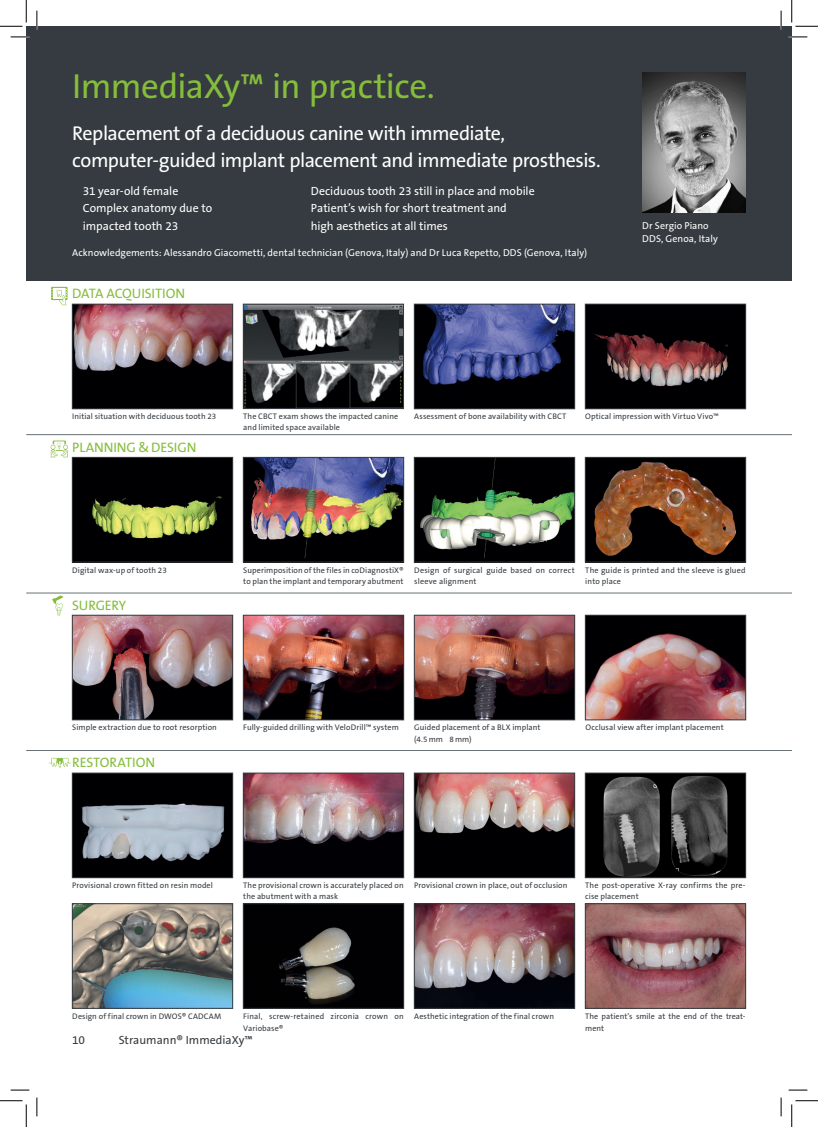
<style>
.page{position:relative;width:818px;height:1127px;background:#fff}
.page>*{position:absolute;margin:0;border:0;box-sizing:border-box;transform-origin:0 0}
.t1{font:35px "The Sans B5 Plain";letter-spacing:-.015em;color:#85bd3b}
.Lead{font:20px/27.5px "The Sans B5 Plain";letter-spacing:-.025em;color:#fff}
.Copy_Title{font:13.75px "The Sans B5 Plain";letter-spacing:-.01em;color:#85bd3b}
.t2{font:11.88px/17.5px "The Sans B5 Plain";letter-spacing:-.005em;color:#fff}
.t3{font:11.88px "The Sans B5 Plain";color:#353b40}
.Quote_Description{font:10px/13.8px "The Sans B5 Plain";letter-spacing:.005em;color:#fff}
.t4{font:8.12px/11.2px "The Sans B5 Plain";letter-spacing:.01em;color:#353b40}
</style>
<div class="page">
<div style="left:26px;top:26px;width:766px;height:254px;background:#353b40"></div>
<img style="left:642px;top:72px;width:104px;height:140px">
<svg style="left:51px;top:287px;width:17px;height:18px"></svg>
<svg style="left:50px;top:440px;width:18px;height:17px"></svg>
<svg style="left:52px;top:595px;width:11px;height:20px"></svg>
<svg style="left:49px;top:757px;width:22px;height:10px"></svg>
<img style="left:74px;top:459px;width:157px;height:101px">
<div style="left:72px;top:457px;width:161px;height:105px;border:1px solid #353b40"></div>
<img style="left:245px;top:459px;width:157px;height:101px">
<div style="left:243px;top:457px;width:161px;height:105px;border:1px solid #353b40"></div>
<img style="left:416px;top:459px;width:157px;height:101px">
<div style="left:414px;top:457px;width:161px;height:105px;border:1px solid #353b40"></div>
<img style="left:587px;top:459px;width:157px;height:101px">
<div style="left:585px;top:457px;width:161px;height:105px;border:1px solid #353b40"></div>
<img style="left:74px;top:616px;width:157px;height:102px">
<div style="left:72px;top:614px;width:161px;height:106px;border:1px solid #353b40"></div>
<img style="left:245px;top:616px;width:157px;height:102px">
<div style="left:243px;top:614px;width:161px;height:106px;border:1px solid #353b40"></div>
<img style="left:416px;top:616px;width:157px;height:102px">
<div style="left:414px;top:614px;width:161px;height:106px;border:1px solid #353b40"></div>
<img style="left:74px;top:774px;width:157px;height:101px">
<div style="left:72px;top:772px;width:161px;height:105px;border:1px solid #353b40"></div>
<img style="left:245px;top:774px;width:157px;height:101px">
<div style="left:243px;top:772px;width:161px;height:105px;border:1px solid #353b40"></div>
<img style="left:416px;top:774px;width:157px;height:101px">
<div style="left:414px;top:772px;width:161px;height:105px;border:1px solid #353b40"></div>
<img style="left:74px;top:905px;width:157px;height:101px">
<div style="left:72px;top:903px;width:161px;height:105px;border:1px solid #353b40"></div>
<img style="left:587px;top:905px;width:157px;height:101px">
<div style="left:585px;top:903px;width:161px;height:105px;border:1px solid #353b40"></div>
<img style="left:245px;top:905px;width:157px;height:101px">
<div style="left:243px;top:903px;width:161px;height:105px;border:1px solid #353b40"></div>
<img style="left:416px;top:905px;width:157px;height:101px">
<div style="left:414px;top:903px;width:161px;height:105px;border:1px solid #353b40"></div>
<img style="left:74px;top:306px;width:157px;height:101px">
<div style="left:72px;top:304px;width:161px;height:105px;border:1px solid #353b40"></div>
<img style="left:416px;top:306px;width:157px;height:101px">
<div style="left:414px;top:304px;width:161px;height:105px;border:1px solid #353b40"></div>
<img style="left:587px;top:306px;width:157px;height:101px">
<div style="left:585px;top:304px;width:161px;height:105px;border:1px solid #353b40"></div>
<img style="left:245px;top:306px;width:157px;height:101px">
<img style="left:587px;top:774px;width:157px;height:101px">
<div style="left:585px;top:772px;width:161px;height:105px;border:1px solid #353b40"></div>
<div style="left:243px;top:304px;width:161px;height:105px;border:1px solid #353b40"></div>
<img style="left:587px;top:616px;width:157px;height:102px">
<div style="left:585px;top:614px;width:161px;height:106px;border:1px solid #353b40"></div>
<hr style="left:26px;top:434px;width:766px;height:1px;background:#687176">
<hr style="left:26px;top:592px;width:766px;height:1px;background:#687176">
<hr style="left:26px;top:750px;width:766px;height:1px;background:#687176">
<svg style="left:11px;top:36px;width:18px;height:2px"></svg>
<svg style="left:788px;top:36px;width:19px;height:2px"></svg>
<svg style="left:11px;top:1089px;width:18px;height:1px"></svg>
<svg style="left:788px;top:1089px;width:19px;height:1px"></svg>
<svg style="left:36px;top:11px;width:2px;height:18px"></svg>
<svg style="left:36px;top:1097px;width:2px;height:18px"></svg>
<svg style="left:780px;top:11px;width:2px;height:18px"></svg>
<svg style="left:780px;top:1097px;width:2px;height:18px"></svg>
<svg style="left:0;top:0;width:27px;height:27px"></svg>
<svg style="left:0;top:1100px;width:27px;height:26px"></svg>
<svg style="left:791px;top:0;width:27px;height:27px"></svg>
<svg style="left:791px;top:1100px;width:27px;height:26px"></svg>
<p class="t1" style="left:72px;top:68px;width:364px">ImmediaXy™ in practice.</p>
<p class="Lead" style="left:72px;top:120px;width:530px">Replacement of a deciduous canine with immediate, computer-guided implant placement and immediate prosthesis.</p>
<p class="t2" style="left:83px;top:182px;width:97px">31 year-old female</p>
<p class="t2" style="left:83px;top:200px;width:131px">Complex anatomy due to impacted tooth 23</p>
<p class="t2" style="left:311px;top:182px;width:225px">Deciduous tooth 23 still in place and mobile</p>
<p class="t2" style="left:311px;top:200px;width:197px">Patient’s wish for short treatment and high aesthetics at all times</p>
<p class="Quote_Description" style="left:72px;top:246px;width:516px">Acknowledgements: Alessandro Giacometti, dental technician (Genova, Italy) and Dr Luca Repetto, DDS (Genova, Italy)</p>
<p class="Copy_Title" style="left:72px;top:286px;width:114px">DATA ACQUISITION</p>
<p class="Quote_Description" style="left:642px;top:218px;width:77px">Dr Sergio Piano<br>DDS, Genoa, Italy</p>
<p class="t4" style="left:72px;top:410px;width:146px">Initial situation with deciduous tooth 23</p>
<p class="Copy_Title" style="left:72px;top:439px;width:126px">PLANNING &amp; DESIGN</p>
<p class="t4" style="left:243px;top:410px;width:156px">The CBCT exam shows the impacted canine</p>
<p class="t4" style="left:414px;top:410px;width:153px">Assessment of bone availability with CBCT</p>
<p class="t4" style="left:585px;top:410px;width:135px">Optical impression with Virtuo Vivo™</p>
<p class="t4" style="left:243px;top:422px;width:98px">and limited space available</p>
<p class="t4" style="left:72px;top:564px;width:96px">Digital wax-up of tooth 23</p>
<p class="Copy_Title" style="left:72px;top:597px;width:55px">SURGERY</p>
<p class="t4" style="left:243px;top:564px;width:162px">Superimposition of the files in coDiagnostiX® to plan the implant and temporary abutment</p>
<p class="t4" style="left:414px;top:564px;width:162px">Design of surgical guide based on correct sleeve alignment</p>
<p class="t4" style="left:585px;top:564px;width:162px">The guide is printed and the sleeve is glued into place</p>
<p class="t4" style="left:72px;top:722px;width:146px">Simple extraction due to root resorption</p>
<p class="Copy_Title" style="left:72px;top:755px;width:84px">RESTORATION</p>
<p class="t4" style="left:243px;top:722px;width:157px">Fully-guided drilling with VeloDrill™ system</p>
<p class="t4" style="left:414px;top:722px;width:128px">Guided placement of a BLX implant</p>
<p class="t4" style="left:414px;top:733px;width:59px">(4.5mm ⊗ 8mm)</p>
<p class="t4" style="left:586px;top:722px;width:140px">Occlusal view after implant placement</p>
<p class="t4" style="left:72px;top:879px;width:142px">Provisional crown fitted on resin model</p>
<p class="t4" style="left:243px;top:879px;width:162px">The provisional crown is accurately placed on the abutment with a mask</p>
<p class="t4" style="left:414px;top:879px;width:155px">Provisional crown in place, out of occlusion</p>
<p class="t4" style="left:585px;top:879px;width:162px">The post-operative X-ray confirms the pre&shy;cise placement</p>
<p class="t4" style="left:72px;top:1010px;width:151px">Design of final crown in DWOS® CADCAM</p>
<p class="t4" style="left:243px;top:1010px;width:162px">Final, screw-retained zirconia crown on<br>Variobase®</p>
<p class="t4" style="left:414px;top:1010px;width:141px">Aesthetic integration of the final crown</p>
<p class="t4" style="left:585px;top:1010px;width:162px">The patient’s smile at the end of the treat&shy;ment</p>
<h3 class="t3" style="left:72px;top:1033px;width:14px">10</h3>
<h3 class="t3" style="left:119px;top:1033px;width:136px">Straumann® ImmediaXy™</h3>
</div>
